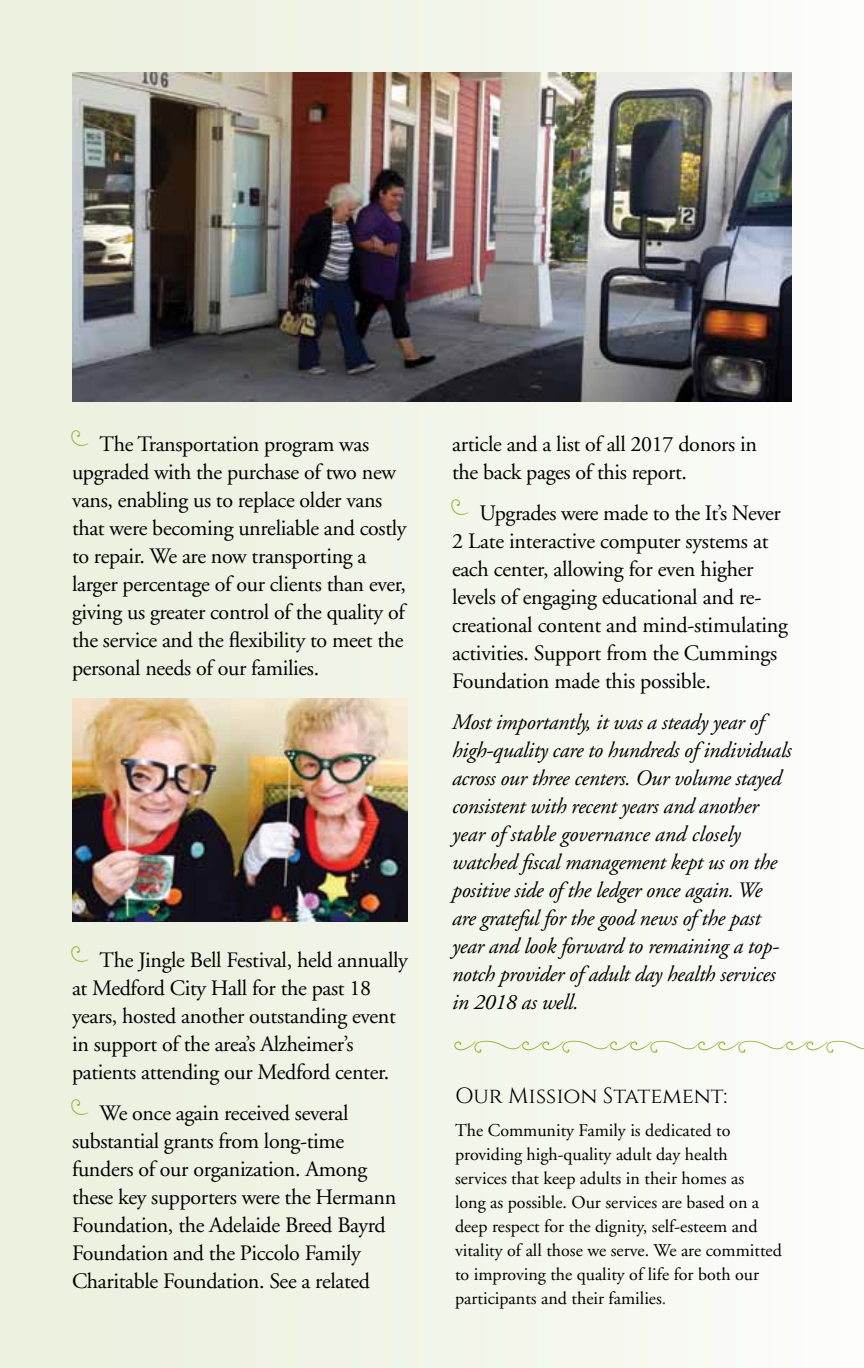
<style>
.page{position:relative;width:864px;height:1368px;background:#fff}
.page>*{position:absolute;margin:0;border:0;box-sizing:border-box;transform-origin:0 0}
.t1{font:38px "Hello Sunshine Ornaments";color:#92af2b}
.t2{font:22px/28px "Adobe Garamond";letter-spacing:-.015em;color:#000}
.t3{font:italic 22px/28px "Adobe Garamond";letter-spacing:-.015em;color:#000}
.t4{font:22px "Cinzel";color:#000}
.t5{font:18px/24px "Adobe Garamond";color:#000}
.s1{color:#262e6e}
</style>
<div class="page">
<div style="left:0;top:0;width:864px;height:1368px;background:linear-gradient(to right,#eaefdc,#fbfcf9)"></div>
<img style="left:72px;top:72px;width:720px;height:330px">
<img style="left:72px;top:698px;width:336px;height:224px">
<svg style="left:71px;top:430px;width:19px;height:15px"></svg>
<svg style="left:71px;top:947px;width:19px;height:15px"></svg>
<svg style="left:71px;top:1100px;width:19px;height:15px"></svg>
<svg style="left:452px;top:499px;width:18px;height:16px"></svg>
<svg style="left:454px;top:1041px;width:22px;height:9px"></svg>
<svg style="left:522px;top:1041px;width:42px;height:9px"></svg>
<svg style="left:610px;top:1041px;width:42px;height:9px"></svg>
<svg style="left:698px;top:1041px;width:42px;height:9px"></svg>
<svg style="left:786px;top:1041px;width:42px;height:9px"></svg>
<p class="t2" style="left:72px;top:430px;width:336px;text-indent:28px">The Transportation program was upgraded with the purchase of two new vans, enabling us to replace older vans that were becoming unreliable and costly to repair. We are now transporting a larger percentage of our clients than ever, giving us greater control of the quality of the service and the flexibility to meet the personal needs of our families.</p>
<p class="t2" style="left:72px;top:947px;width:337px;text-indent:28px">The Jingle Bell Festival, held annually at Medford City Hall for the past 18 years, hosted another outstanding event in support of the area’s Alzheimer’s patients attending our Medford center.</p>
<p class="t2" style="left:72px;top:1100px;width:326px;text-indent:28px">We once again received several substantial grants from long-time funders of our organization. Among these key supporters were the Hermann Foundation, the Adelaide Breed Bayrd Foundation and the Piccolo Family Charitable Foundation. See a related</p>
<p class="t2" style="left:452px;top:431px;width:306px">article and a list of all 2017 donors in the back pages of this report.</p>
<p class="t2" style="left:452px;top:500px;width:337px;text-indent:27px">Upgrades were made to the It’s Never 2 Late interactive computer systems at each center, allowing for even higher levels of engaging educational and re&shy;creational content and mind-stimulating activities. Support from the Cummings Foundation made this possible.</p>
<p class="t3" style="left:452px;top:709px;width:341px">Most importantly, it was a steady year of high-quality care to hundreds of individuals across our three centers. Our volume stayed consistent with recent years and another year of stable governance and closely watched fiscal management kept us on the positive side of the ledger once again. We<br>are grateful for the good news of the past year and look forward to remaining a top&shy;notch provider of adult day health services in 2018 as well.</p>
<h1 class="t1" style="left:475px;top:1029px;width:402px">□□□□□</h1>
<p class="t4" style="left:455px;top:1083px;width:274px">Our Mission Statement:</p>
<p class="t5" style="left:455px;top:1119px;width:328px">The Community Family is dedicated to providing high-quality adult day health services that keep adults in their homes as<br>long as possible. Our services are based on a deep respect for the dignity, self-esteem and vitality of all those we serve. We are committed to improving the quality of life for both our participants and their families<span class="s1">.</span></p>
</div>
